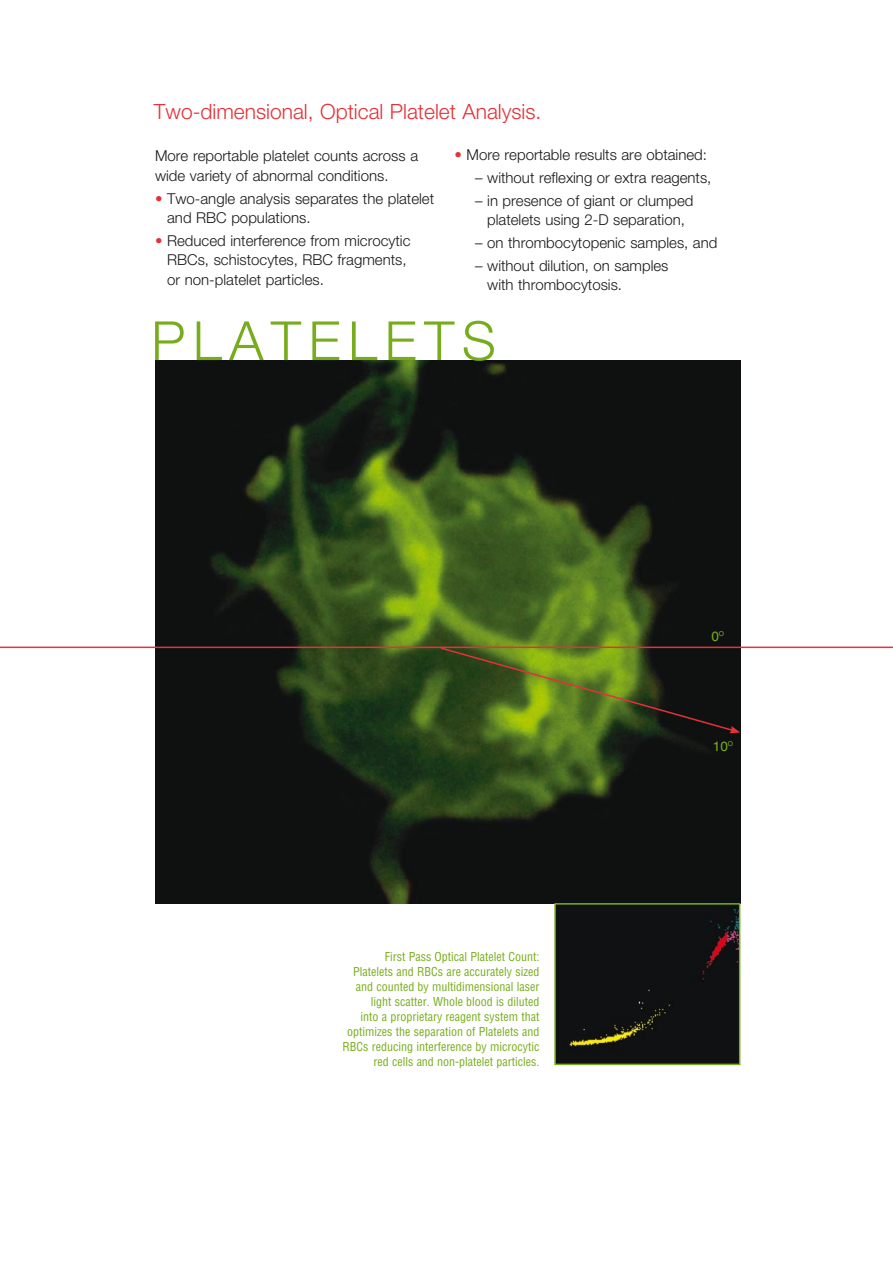
<style>
.page{position:relative;width:893px;height:1263px;background:#fff}
.page>*{position:absolute;margin:0;border:0;box-sizing:border-box;transform-origin:0 0}
.t1{font:300 54px "Helvetica Neue";letter-spacing:.14em;color:#77ad1c}
.t2{font:300 21px "Helvetica Neue";color:#e53138}
.t3{font:300 15px/19.5px "Helvetica Neue";color:#1a171b}
.t4{font:13.5px "Helvetica";color:#77ad1c}
.t5{font:condensed 12px/15px "Helvetica";color:#77ad1c;text-align:right}
.s1{color:#e53138}
</style>
<div class="page">
<img style="left:155px;top:360px;width:585px;height:543px">
<hr style="left:0;top:647px;width:893px;height:1px;background:#e53138">
<svg style="left:439px;top:646px;width:301px;height:87px"></svg>
<div style="left:557px;top:906px;width:180px;height:156px;background:#101113"></div>
<div style="left:554px;top:903px;width:186px;height:162px;border:2px solid #77ad1c"></div>
<h2 class="t2" style="left:154px;top:98px;width:389px">Two-dimensional, Optical Platelet Analysis.</h2>
<p class="t3" style="left:155px;top:146px;width:265px">More reportable platelet counts across a wide variety of abnormal conditions.</p>
<p class="t3" style="left:167px;top:188px;width:269px;text-indent:-12px"><span class="s1">•</span> Two-angle analysis separates the platelet and RBC populations.</p>
<p class="t3" style="left:167px;top:230px;width:245px;text-indent:-12px"><span class="s1">•</span> Reduced interference from microcytic<br>RBCs, schistocytes, RBC fragments, or non-platelet particles.</p>
<p class="t3" style="left:454px;top:145px;width:254px"><span class="s1">•</span> More reportable results are obtained:</p>
<p class="t3" style="left:475px;top:168px;width:238px">– without reflexing or extra reagents,</p>
<p class="t3" style="left:475px;top:190px;width:220px;text-align:center">– in presence of giant or clumped platelets using 2-D separation,</p>
<p class="t3" style="left:475px;top:233px;width:244px">– on thrombocytopenic samples, and</p>
<p class="t3" style="left:487px;top:255px;width:183px;text-indent:-12px">– without dilution, on samples with thrombocytosis.</p>
<h1 class="t1" style="left:151px;top:308px;width:346px">PLATELETS</h1>
<p class="t5" style="left:342px;top:949px;width:199px">First Pass Optical Platelet Count:<br>Platelets and RBCs are accurately sized and counted by multidimensional laser light scatter. Whole blood is diluted<br>into a proprietary reagent system that optimizes the separation of Platelets and RBCs reducing interference by microcytic red cells and non-platelet particles.</p>
<p class="t4" style="left:711px;top:628px;width:14px">0<sup>O</sup></p>
<p class="t4" style="left:713px;top:738px;width:22px">10<sup>O</sup></p>
</div>
